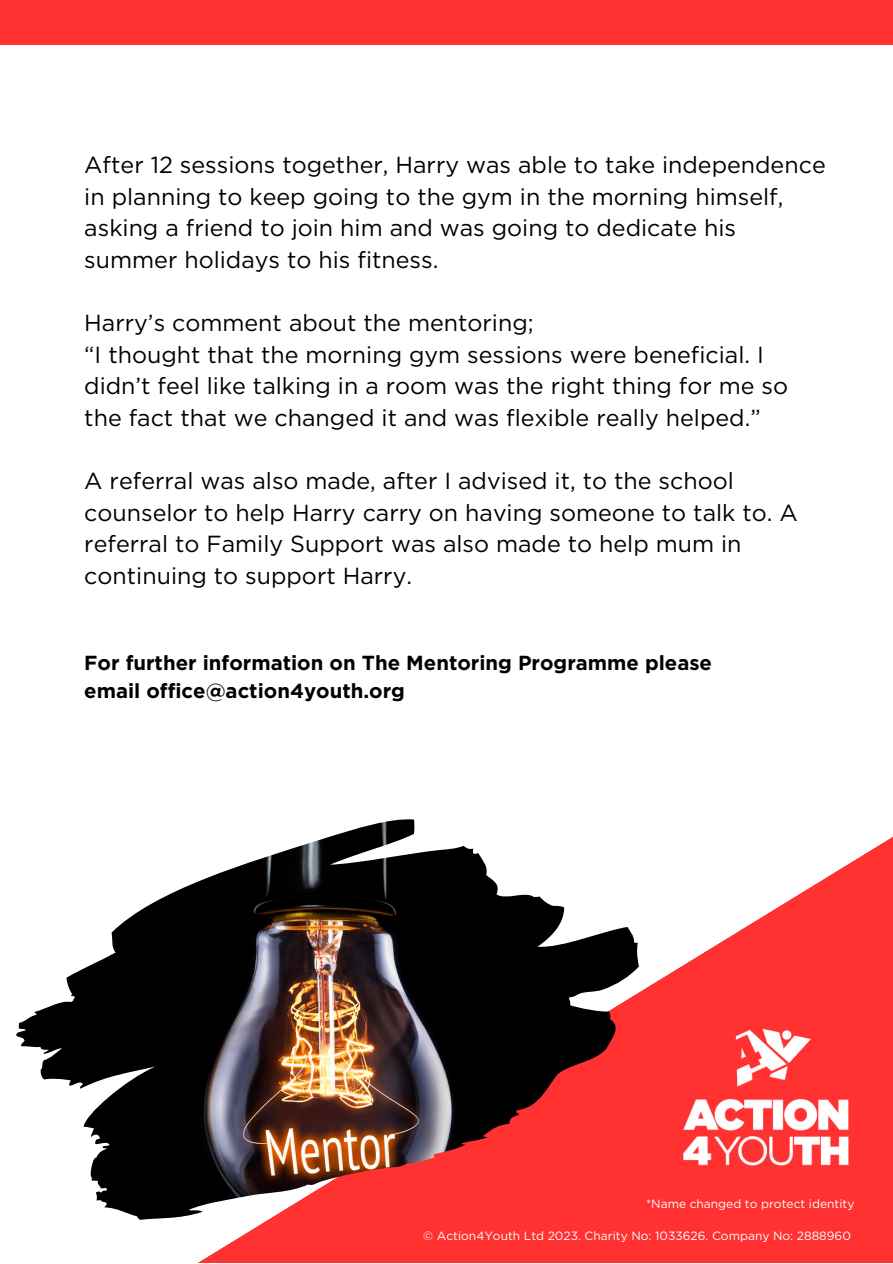
<style>
.page{position:relative;width:893px;height:1264px;background:#fff}
.page>*{position:absolute;margin:0;border:0;box-sizing:border-box;transform-origin:0 0}
.t1{font:23.25px/31.7px "Gotham";color:#000}
.t2{font:700 20.25px/28.3px "Gotham";color:#000}
.t3{font:12px "Gotham";color:#fff}
</style>
<div class="page">
<svg style="left:139px;top:837px;width:753px;height:425px;fill:#ff3131"></svg>
<img style="left:679px;top:1026px;width:175px;height:147px">
<img style="left:16px;top:819px;width:622px;height:400px">
<div style="left:0;top:0;width:892px;height:44px;background:#ff3131"></div>
<p class="t1" style="left:84px;top:148px;width:742px">After 12 sessions together, Harry was able to take independence in planning to keep going to the gym in the morning himself, asking a friend to join him and was going to dedicate his summer holidays to his fitness.</p>
<p class="t1" style="left:84px;top:306px;width:705px">Harry’s comment about the mentoring;<br>“I thought that the morning gym sessions were beneficial. I didn’t feel like talking in a room was the right thing for me so the fact that we changed it and was flexible really helped.”</p>
<p class="t1" style="left:84px;top:464px;width:715px">A referral was also made, after I advised it, to the school counselor to help Harry carry on having someone to talk to. A referral to Family Support was also made to help mum in continuing to support Harry.</p>
<p class="t2" style="left:84px;top:648px;width:629px">For further information on The Mentoring Programme please email office@action4youth.org</p>
<p class="t3" style="left:646px;top:1195px;width:210px">*Name changed to protect identity</p>
<p class="t3" style="left:423px;top:1227px;width:429px">© Action4Youth Ltd 2023. Charity No: 1033626. Company No: 2888960</p>
</div>
